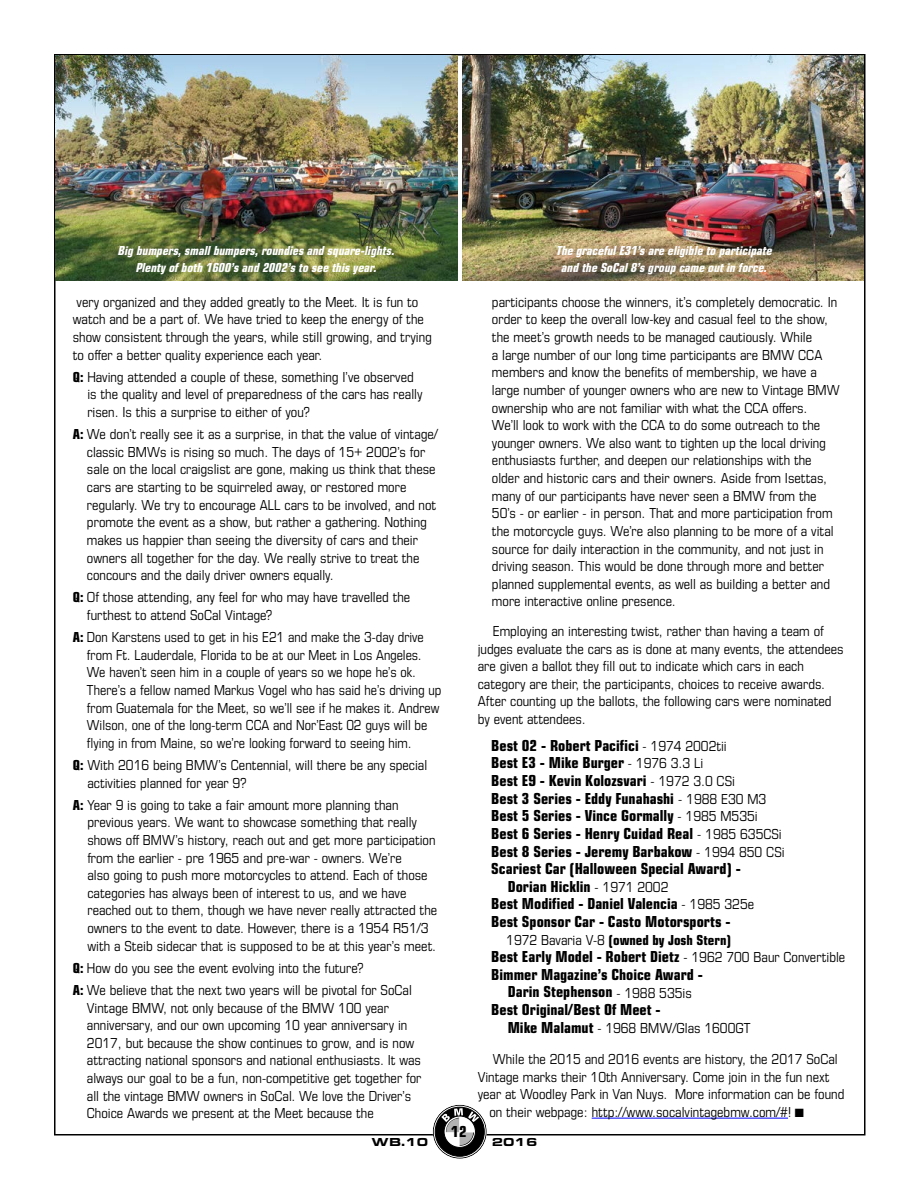
<style>
.page{position:relative;width:918px;height:1188px;background:#fff}
.page>*{position:absolute;margin:0;border:0;box-sizing:border-box;transform-origin:0 0}
.t1{font:16.5px "Eurostile Con Hea";color:#000}
.t2{font:15px/17.7px "Eurostile Con";color:#000}
.t3{font:15px "Eurostile Con Hea";color:#000}
.t4{font:13.5px/16.5px "Eurostile Con Hea Ita";color:#fff;text-align:center}
.t5{font:900 12px "Eurostile Ext";color:#000}
.s1{font-family:"Eurostile Con Hea"}
.s2{font-family:"Eurostile Con";font-size:15px}
.s3{font-family:"Eurostile Con"}
.s4{font-family:"Eurostile Con Hea";font-size:16.5px}
</style>
<div class="page">
<hr style="left:592px;top:1118px;width:196px;height:1px;background:#00f">
<div style="left:433px;top:1105px;width:54px;height:54px;border:1px solid #000;border-radius:50%"></div>
<svg style="left:435px;top:1107px;width:49px;height:49px"></svg>
<svg style="left:446px;top:1118px;width:27px;height:27px"></svg>
<img style="left:56px;top:56px;width:402px;height:224px">
<img style="left:462px;top:56px;width:402px;height:224px">
<p class="t4" style="left:118px;top:241px;width:278px">Big bumpers, small bumpers, roundies and square-lights.<br>Plenty of both 1600’s and 2002’s to see this year.</p>
<p class="t4" style="left:557px;top:241px;width:217px">The graceful E31’s are eligible to participate and the SoCal 8’s group came out in force.</p>
<p class="t2" style="left:73px;top:292px;width:360px">very organized and they added greatly to the Meet. It is fun to watch and be a part of. We have tried to keep the energy of the show consistent through the years, while still growing, and trying to offer a better quality experience each year.</p>
<p class="t2" style="left:87px;top:367px;width:337px;text-indent:-15px"><span class="s1">Q:</span> Having attended a couple of these, something I’ve observed is the quality and level of preparedness of the cars has really risen. Is this a surprise to either of you?</p>
<p class="t2" style="left:87px;top:425px;width:353px;text-indent:-14px"><span class="s1">A:</span> We don’t really see it as a surprise, in that the value of vintage/ classic BMWs is rising so much. The days of 15+ 2002’s for sale on the local craigslist are gone, making us think that these cars are starting to be squirreled away, or restored more regularly. We try to encourage ALL cars to be involved, and not promote the event as a show, but rather a gathering. Nothing makes us happier than seeing the diversity of cars and their owners all together for the day. We really strive to treat the concours and the daily driver owners equally.</p>
<p class="t2" style="left:87px;top:588px;width:325px;text-indent:-14px"><span class="s1">Q:</span> Of those attending, any feel for who may have travelled the furthest to attend SoCal Vintage?</p>
<p class="t2" style="left:87px;top:627px;width:356px;text-indent:-14px"><span class="s1">A:</span> Don Karstens used to get in his E21 and make the 3-day drive from Ft. Lauderdale, Florida to be at our Meet in Los Angeles.<br>We haven’t seen him in a couple of years so we hope he’s ok.<br>There’s a fellow named Markus Vogel who has said he’s driving up from Guatemala for the Meet, so we’ll see if he makes it. Andrew Wilson, one of the long-term CCA and Nor’East 02 guys will be flying in from Maine, so we’re looking forward to seeing him.</p>
<p class="t2" style="left:87px;top:755px;width:341px;text-indent:-15px"><span class="s1">Q:</span> With 2016 being BMW’s Centennial, will there be any special activities planned for year 9?</p>
<p class="t2" style="left:87px;top:795px;width:351px;text-indent:-15px"><span class="s1">A:</span> Year 9 is going to take a fair amount more planning than previous years. We want to showcase something that really shows off BMW’s history, reach out and get more participation from the earlier - pre 1965 and pre-war - owners. We’re<br>also going to push more motorcycles to attend. Each of those categories has always been of interest to us, and we have reached out to them, though we have never really attracted the owners to the event to date. However, there is a 1954 R51/3 with a Steib sidecar that is supposed to be at this year’s meet.</p>
<p class="t2" style="left:73px;top:956px;width:341px;line-height:22.2px"><span class="s1">Q:</span> How do you see the event evolving into the future?<br><span class="s1">A:</span> We believe that the next two years will be pivotal for SoCal</p>
<p class="t2" style="left:87px;top:998px;width:336px">Vintage BMW, not only because of the BMW 100 year anniversary, and our own upcoming 10 year anniversary in 2017, but because the show continues to grow, and is now attracting national sponsors and national enthusiasts. It was always our goal to be a fun, non-competitive get together for all the vintage BMW owners in SoCal. We love the Driver’s Choice Awards we present at the Meet because the</p>
<p class="t2" style="left:492px;top:292px;width:349px">participants choose the winners, it’s completely democratic. In order to keep the overall low-key and casual feel to the show, the meet’s growth needs to be managed cautiously. While<br>a large number of our long time participants are BMW CCA members and know the benefits of membership, we have a large number of younger owners who are new to Vintage BMW ownership who are not familiar with what the CCA offers.<br>We’ll look to work with the CCA to do some outreach to the younger owners. We also want to tighten up the local driving enthusiasts further, and deepen our relationships with the older and historic cars and their owners. Aside from Isettas, many of our participants have never seen a BMW from the 50’s - or earlier - in person. That and more participation from the motorcycle guys. We’re also planning to be more of a vital source for daily interaction in the community, and not just in driving season. This would be done through more and better planned supplemental events, as well as building a better and more interactive online presence.</p>
<p class="t2" style="left:478px;top:622px;width:367px;text-indent:15px">Employing an interesting twist, rather than having a team of judges evaluate the cars as is done at many events, the attendees are given a ballot they fill out to indicate which cars in each category are their, the participants, choices to receive awards.<br>After counting up the ballots, the following cars were nominated by event attendees.</p>
<p class="t1" style="left:491px;top:733px;width:237px">Best 02 - Robert Pacifici <span class="s2">- 1974 2002tii</span></p>
<p class="t1" style="left:491px;top:751px;width:214px">Best E3 - Mike Burger <span class="s2">- 1976 3.3 Li</span></p>
<p class="t1" style="left:491px;top:769px;width:245px">Best E9 - Kevin Kolozsvari <span class="s2">- 1972 3.0 CSi</span></p>
<p class="t1" style="left:491px;top:786px;width:277px">Best 3 Series - Eddy Funahashi <span class="s2">- 1988 E30 M3</span></p>
<p class="t1" style="left:491px;top:804px;width:268px">Best 5 Series - Vince Gormally <span class="s2">- 1985 M535i</span></p>
<p class="t1" style="left:491px;top:822px;width:292px">Best 6 Series - Henry Cuidad Real <span class="s2">- 1985 635CSi</span></p>
<p class="t1" style="left:491px;top:839px;width:295px">Best 8 Series - Jeremy Barbakow <span class="s2">- 1994 850 CSi</span></p>
<p class="t1" style="left:491px;top:857px;width:251px">Scariest Car (Halloween Special Award) -</p>
<p class="t1" style="left:508px;top:874px;width:162px">Dorian Hicklin <span class="s2">- 1971 2002</span></p>
<p class="t1" style="left:491px;top:892px;width:265px">Best Modified - Daniel Valencia <span class="s2">- 1985 325e</span></p>
<p class="t1" style="left:491px;top:910px;width:241px">Best Sponsor Car - Casto Motorsports -</p>
<p class="t3" style="left:506px;top:929px;width:226px"><span class="s3">1972 Bavaria V-8</span> (owned by Josh Stern)</p>
<p class="t1" style="left:491px;top:945px;width:356px">Best Early Model - Robert Dietz <span class="s2">- 1962 700 Baur Convertible</span></p>
<p class="t1" style="left:491px;top:963px;width:213px">Bimmer Magazine’s Choice Award -</p>
<p class="t1" style="left:508px;top:980px;width:186px">Darin Stephenson <span class="s2">- 1988 535is</span></p>
<p class="t1" style="left:491px;top:998px;width:171px">Best Original/Best Of Meet -</p>
<p class="t2" style="left:493px;top:1011px;width:347px;line-height:31.2px;text-indent:15px"><span class="s4">Mike Malamut</span> - 1968 BMW/Glas 1600GT<br>While the 2015 and 2016 events are history, the 2017 SoCal</p>
<p class="t2" style="left:478px;top:1067px;width:353px">Vintage marks their 10th Anniversary. Come join in the fun next</p>
<p class="t2" style="left:478px;top:1085px;width:368px">year at Woodley Park in Van Nuys. More information can be found</p>
<p class="t2" style="left:489px;top:1102px;width:316px">on their webpage: http://www.socalvintagebmw.com/#! ■</p>
<p class="t1" style="left:451px;top:1120px;width:17px">12</p>
<p class="t5" style="left:372px;top:1133px;width:58px">WB.10</p>
<p class="t5" style="left:492px;top:1133px;width:47px">2016</p>
</div>
